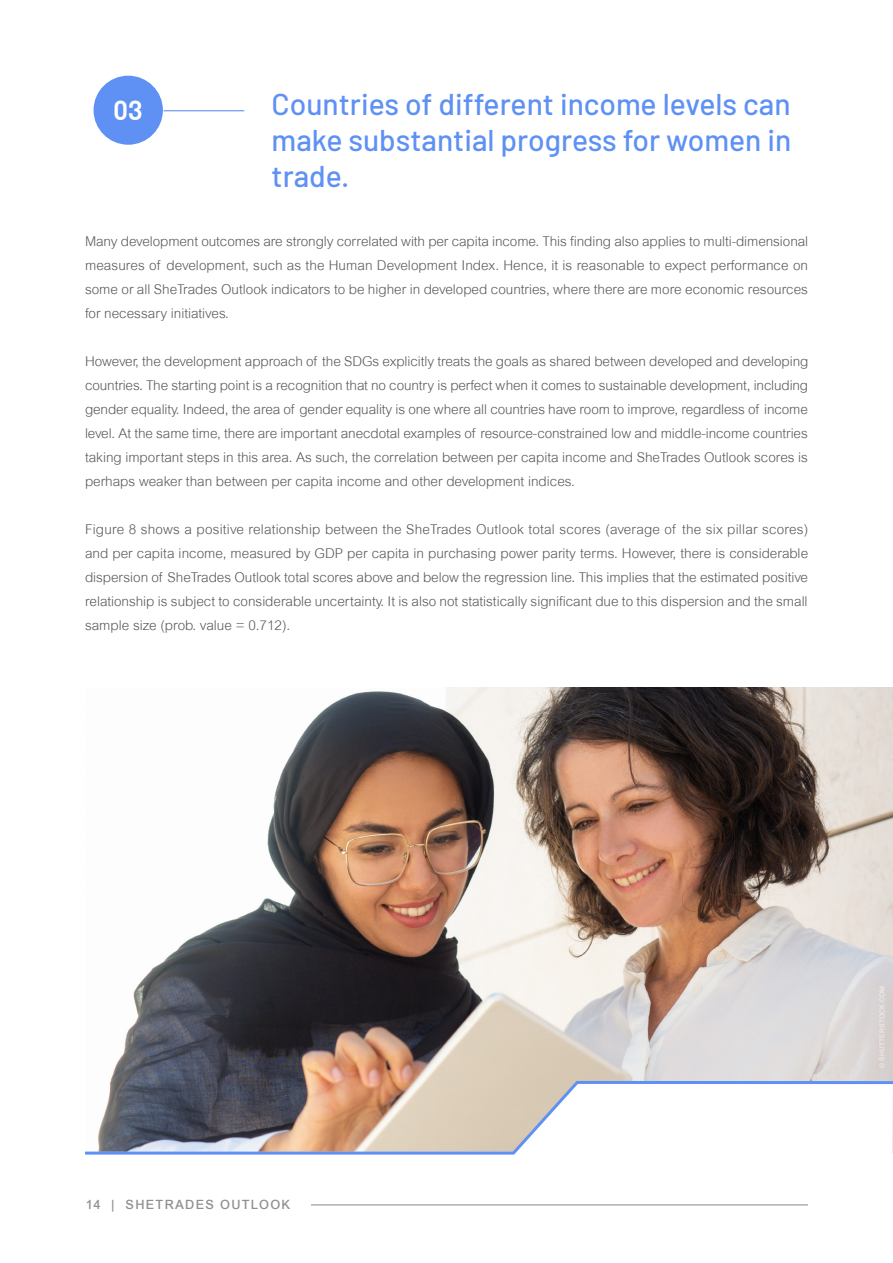
<style>
.page{position:relative;width:893px;height:1263px;background:#fff}
.page>*{position:absolute;margin:0;border:0;box-sizing:border-box;transform-origin:0 0}
.Subtitle{font:500 30px/36px "Barlow";color:#5f91f4;text-align:justify}
.Section_Title{font:700 27px "Geometric Slab 703 BT";color:#fff}
.Body_Text_Black{font:300 13.5px/24px "Arial MT Std";color:#57585a;text-align:justify}
.t1{font:500 12.75px "Arial MT Std";letter-spacing:.1em;color:#231f20}
</style>
<div class="page">
<hr style="left:311px;top:1204px;width:497px;height:1px;background:#939598">
<hr style="left:892px;top:0;width:1px;height:1263px;background:#231f20">
<hr style="left:163px;top:110px;width:81px;height:1px;background:#5f91f4">
<div style="left:94px;top:76px;width:69px;height:69px;background:#5f91f4;border-radius:50%"></div>
<img style="left:111px;top:688px;width:782px;height:391px">
<svg style="left:85px;top:1079px;width:808px;height:77px"></svg>
<p class="Section_Title" style="left:113px;top:94px;width:31px">03</p>
<p class="Subtitle" style="left:272px;top:84px;width:521px">Countries of different income levels can make substantial progress for women in trade.</p>
<p class="Body_Text_Black" style="left:85px;top:229px;width:725px">Many development outcomes are strongly correlated with per capita income. This finding also applies to multi-dimensional measures of development, such as the Human Development Index. Hence, it is reasonable to expect performance on some or all SheTrades Outlook indicators to be higher in developed countries, where there are more economic resources for necessary initiatives.</p>
<p class="Body_Text_Black" style="left:85px;top:349px;width:725px">However, the development approach of the SDGs explicitly treats the goals as shared between developed and developing countries. The starting point is a recognition that no country is perfect when it comes to sustainable development, including gender equality. Indeed, the area of gender equality is one where all countries have room to improve, regardless of income level. At the same time, there are important anecdotal examples of resource-constrained low and middle-income countries taking important steps in this area. As such, the correlation between per capita income and SheTrades Outlook scores is perhaps weaker than between per capita income and other development indices.</p>
<p class="Body_Text_Black" style="left:85px;top:517px;width:725px">Figure 8 shows a positive relationship between the SheTrades Outlook total scores (average of the six pillar scores) and per capita income, measured by GDP per capita in purchasing power parity terms. However, there is considerable dispersion of SheTrades Outlook total scores above and below the regression line. This implies that the estimated positive relationship is subject to considerable uncertainty. It is also not statistically significant due to this dispersion and the small sample size (prob. value = 0.712).</p>
<p class="t1" style="left:85px;top:1197px;width:207px">14 | SHETRADES OUTLOOK</p>
</div>
